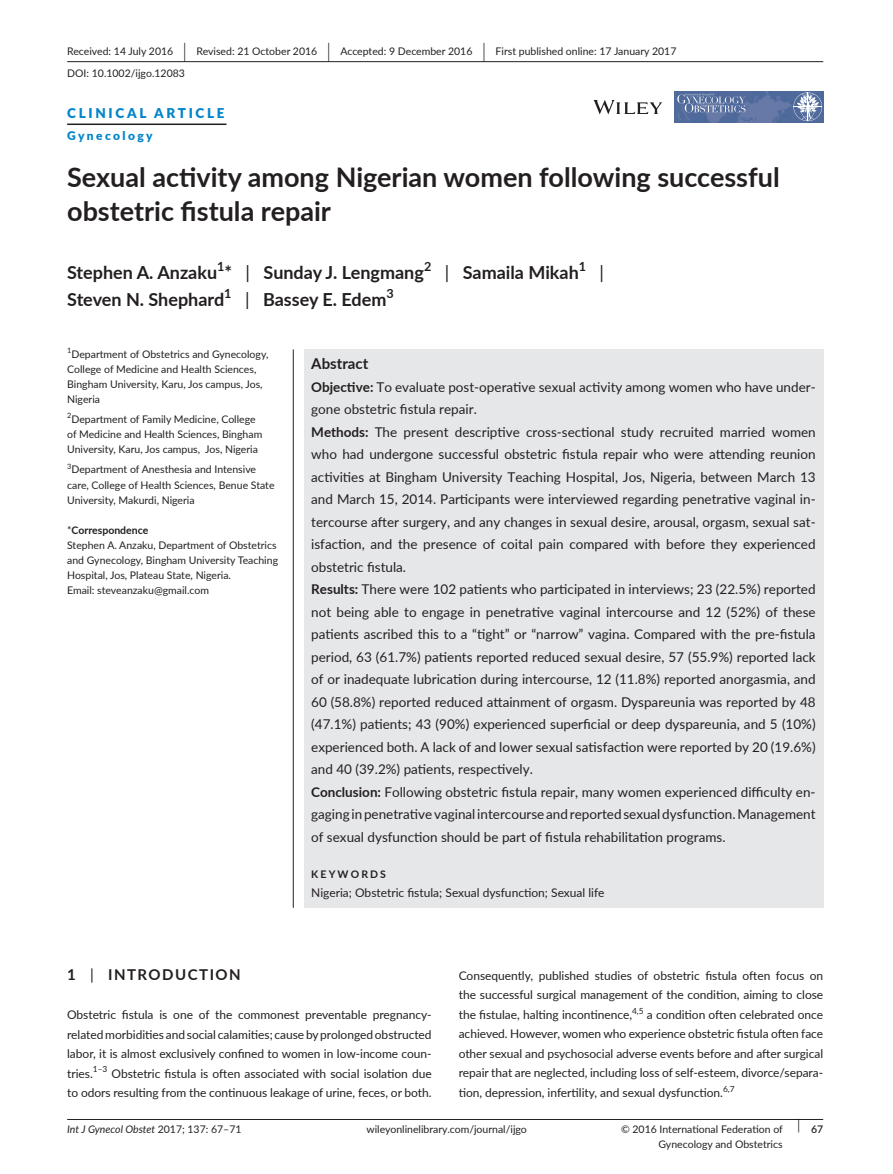
<style>
.page{position:relative;width:893px;height:1174px;background:#fff}
.page>*{position:absolute;margin:0;border:0;box-sizing:border-box;transform-origin:0 0}
.t1{font:700 27px/34.5px "Lato";color:#231f20}
.t2{font:700 18px "Lato";color:#231f20}
.t3{font:18px "Lato";color:#231f20}
.t4{font:700 15px "Lato";letter-spacing:.1em;color:#231f20}
.t5{font:700 15px "Lato";color:#231f20}
.t6{font:13.5px/22.5px "Lato";color:#231f20}
.t7{font:900 13.5px "Lato";letter-spacing:.2em;color:#0085ca}
.t8{font:700 12.6px "Lato";color:#231f20}
.t9{font:12px/19.5px "Lato";letter-spacing:-.005em;color:#231f20;text-align:justify}
.t10{font:900 12px "Lato";letter-spacing:.2em;color:#0085ca}
.t11{font:10.5px/15px "Lato";color:#231f20}
.t12{font:italic 10.5px "Lato";letter-spacing:-.005em;color:#231f20}
.t13{font:700 10.5px "Lato";letter-spacing:.2em;color:#231f20}
.t14{font:7.35px "Lato";color:#231f20}
.s1{font-size:19.65px}
.s2{font-weight:400}
.s3{font-weight:700}
.s4{font-style:normal}
.s5{font-weight:600}
</style>
<div class="page">
<hr style="left:67px;top:1119px;width:756px;height:1px;background:#231f20">
<svg style="left:593px;top:100px;width:69px;height:14px"></svg>
<img style="left:674px;top:92px;width:149px;height:30px">
<svg style="left:793px;top:92px;width:29px;height:29px"></svg>
<svg style="left:677px;top:93px;width:68px;height:28px;background:#687da8"></svg>
<hr style="left:67px;top:61px;width:756px;height:1px;background:#231f20">
<hr style="left:67px;top:123px;width:159px;height:2px;background:#231f20">
<div style="left:304px;top:349px;width:519px;height:558px;background:#e6e7e9"></div>
<hr style="left:293px;top:349px;width:1px;height:558px;background:#231f20">
<p class="t11" style="left:67px;top:40px;width:611px;line-height:21.8px">Received: 14 July 2016 <span class="s1">|</span> Revised: 21 October 2016 <span class="s1">|</span> Accepted: 9 December 2016 <span class="s1">|</span> First published online: 17 January 2017<br>DOI: 10.1002/ijgo.12083</p>
<p class="t7" style="left:67px;top:102px;width:159px">CLINICAL ARTICLE</p>
<p class="t10" style="left:67px;top:127px;width:87px">Gynecology</p>
<h1 class="t1" style="left:67px;top:158px;width:714px">Sexual activity among Nigerian women following successful obstetric fistula repair</h1>
<h2 class="t2" style="left:67px;top:259px;width:358px">Stephen A. Anzaku * <span class="s2">|</span> Sunday J. Lengmang</h2>
<p class="t8" style="left:217px;top:257px;width:9px">1</p>
<p class="t8" style="left:424px;top:257px;width:9px">2</p>
<h2 class="t2" style="left:445px;top:259px;width:136px"><span class="s2">|</span> Samaila Mikah</h2>
<p class="t8" style="left:579px;top:257px;width:9px">1</p>
<h2 class="t3" style="left:600px;top:259px;width:6px">|</h2>
<h2 class="t2" style="left:67px;top:286px;width:159px">Steven N. Shephard</h2>
<p class="t8" style="left:224px;top:284px;width:9px">1</p>
<h2 class="t2" style="left:245px;top:286px;width:143px"><span class="s2">|</span> Bassey E. Edem</h2>
<p class="t8" style="left:386px;top:284px;width:9px">3</p>
<p class="t14" style="left:67px;top:345px;width:6px">1</p>
<p class="t11" style="left:67px;top:346px;width:203px;text-indent:4px">Department of Obstetrics and Gynecology, College of Medicine and Health Sciences, Bingham University, Karu, Jos campus, Jos, Nigeria</p>
<p class="t11" style="left:67px;top:411px;width:197px"><sup>2</sup>Department of Family Medicine, College of Medicine and Health Sciences, Bingham<br>University, Karu, Jos campus, Jos, Nigeria</p>
<p class="t11" style="left:67px;top:462px;width:209px"><sup>3</sup>Department of Anesthesia and Intensive care, College of Health Sciences, Benue State<br>University, Makurdi, Nigeria</p>
<p class="t11" style="left:67px;top:522px;width:212px">*<span class="s3">Correspondence<br></span>Stephen A. Anzaku, Department of Obstetrics and Gynecology, Bingham University Teaching Hospital, Jos, Plateau State, Nigeria.<br>Email: steveanzaku@gmail.com</p>
<p class="t5" style="left:311px;top:352px;width:59px">Abstract</p>
<p class="t6" style="left:311px;top:375px;width:506px"><span class="s3">Objective:</span> To evaluate post-operative sexual activity among women who have under&shy;gone obstetric fistula repair.<br><span class="s3">Methods:</span> The present descriptive cross-sectional study recruited married women who had undergone successful obstetric fistula repair who were attending reunion activities at Bingham University Teaching Hospital, Jos, Nigeria, between March 13 and March 15, 2014. Participants were interviewed regarding penetrative vaginal in&shy;tercourse after surgery, and any changes in sexual desire, arousal, orgasm, sexual sat&shy;isfaction, and the presence of coital pain compared with before they experienced obstetric fistula.<br><span class="s3">Results:</span> There were 102 patients who participated in interviews; 23 (22.5%) reported not being able to engage in penetrative vaginal intercourse and 12 (52%) of these patients ascribed this to a “tight” or “narrow” vagina. Compared with the pre-fistula period, 63 (61.7%) patients reported reduced sexual desire, 57 (55.9%) reported lack of or inadequate lubrication during intercourse, 12 (11.8%) reported anorgasmia, and 60 (58.8%) reported reduced attainment of orgasm. Dyspareunia was reported by 48 (47.1%) patients; 43 (90%) experienced superficial or deep dyspareunia, and 5 (10%) experienced both. A lack of and lower sexual satisfaction were reported by 20 (19.6%) and 40 (39.2%) patients, respectively.<br><span class="s3">Conclusion:</span> Following obstetric fistula repair, many women experienced difficulty en&shy;gaging inpenetrative vaginal intercourse andreportedsexualdysfunction.Management of sexual dysfunction should be part of fistula rehabilitation programs.</p>
<p class="t13" style="left:311px;top:866px;width:76px">KEYWORDS</p>
<p class="t9" style="left:311px;top:882px;width:295px">Nigeria; Obstetric fistula; Sexual dysfunction; Sexual life</p>
<p class="t4" style="left:67px;top:963px;width:175px">1 <span class="s2">|</span> INTRODUCTION</p>
<p class="t9" style="left:67px;top:1004px;width:366px">Obstetric fistula is one of the commonest preventable pregnancy&shy;related morbidities and social calamities; cause byprolonged obstructed labor, it is almost exclusively confined to women in low-income coun&shy;tries.<sup>1–3</sup> Obstetric fistula is often associated with social isolation due to odors resulting from the continuous leakage of urine, feces, or both.</p>
<p class="t9" style="left:459px;top:965px;width:366px">Consequently, published studies of obstetric fistula often focus on the successful surgical management of the condition, aiming to close the fistulae, halting incontinence,<sup>4,5</sup> a condition often celebrated once achieved. However, women who experience obstetric fistula often face other sexual and psychosocial adverse events before and after surgical repair that are neglected, including loss of self-esteem, divorce/separa&shy;tion, depression, infertility, and sexual dysfunction.<sup>6,7</sup></p>
<p class="t12" style="left:67px;top:1122px;width:176px">Int J Gynecol Obstet <span class="s4">2017; 137: 67–71</span></p>
<p class="t11" style="left:366px;top:1121px;width:162px">wileyonlinelibrary.com/journal/ijgo</p>
<p class="t11" style="left:621px;top:1121px;width:204px;text-align:center">© 2016 International Federation of <sup>|</sup> <span class="s5">67<br></span>Gynecology and Obstetrics</p>
</div>
